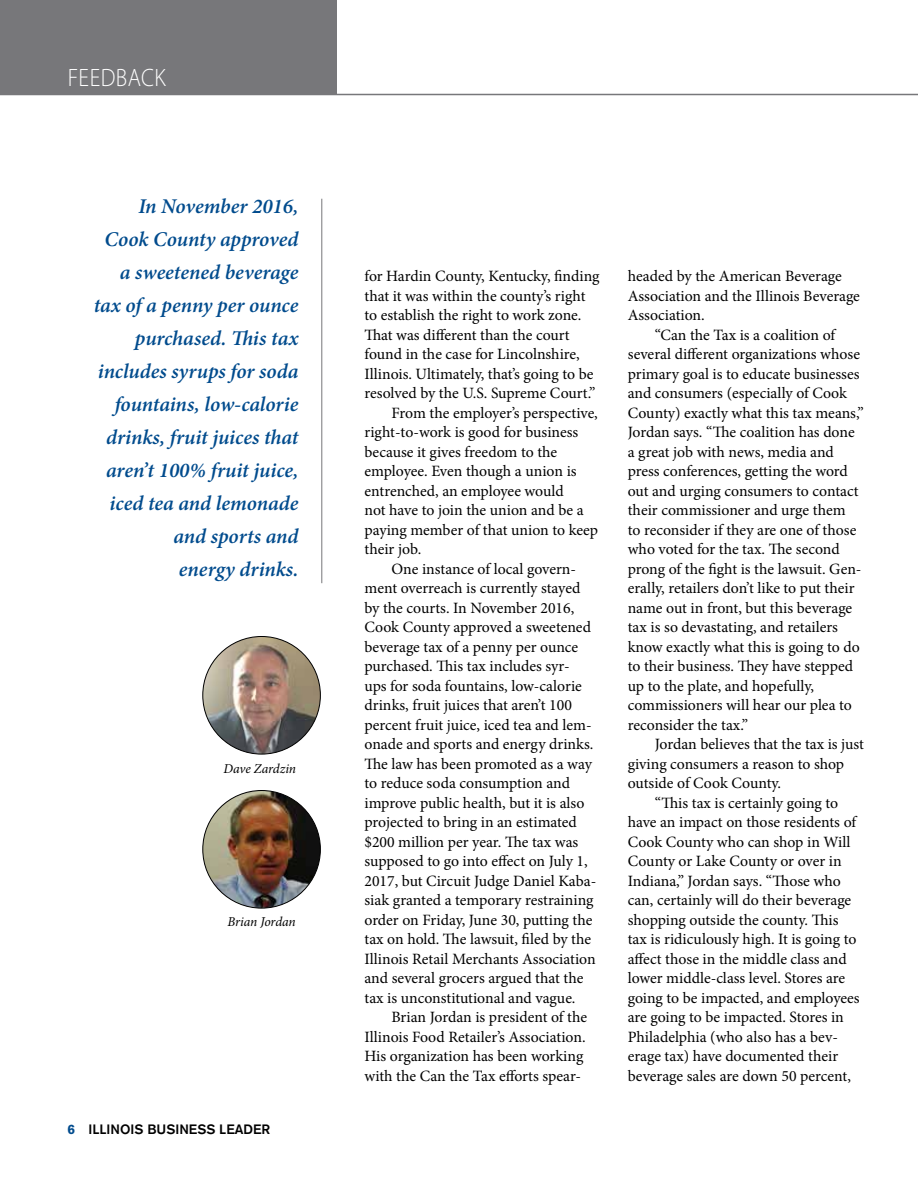
<style>
.page{position:relative;width:918px;height:1188px;background:#fff}
.page>*{position:absolute;margin:0;border:0;box-sizing:border-box;transform-origin:0 0}
.t1{font:300 25.2px "Myriad Pro";letter-spacing:.02em;color:#fff;scale:.9 1}
.t2{font:italic 600 21px/33px "Minion Pro";letter-spacing:-.005em;color:#004b8d;text-align:right}
.t3{font:15.75px "Minion Pro";color:#000}
.t4{font:500 13.5px "Akzidenz Grotesk BQ";color:#000}
.t5{font:italic 13.5px "Minion Pro";letter-spacing:-.01em;color:#000}
.s1{font-weight:700;color:#004b8d}
</style>
<div class="page">
<div style="left:0;top:0;width:338px;height:94px;background:#77777a"></div>
<hr style="left:0;top:94px;width:918px;height:1px;background:#77777a">
<hr style="left:321px;top:199px;width:1px;height:384px;background:#77777a">
<img style="left:203px;top:791px;width:117px;height:117px;border-radius:59px">
<img style="left:203px;top:636px;width:117px;height:118px;border-radius:59px">
<h1 class="t1" style="left:68px;top:63px;width:111px">FEEDBACK</h1>
<p class="t2" style="left:94px;top:190px;width:206px">In November 2016,<br>Cook County approved a sweetened beverage tax of a penny per ounce purchased. This tax includes syrups for soda fountains, low-calorie drinks, fruit juices that aren’t 100% fruit juice, iced tea and lemonade and sports and<br>energy drinks.</p>
<p class="t5" style="left:223px;top:759px;width:74px">Dave Zardzin</p>
<p class="t5" style="left:228px;top:912px;width:70px">Brian Jordan</p>
<p class="t4" style="left:68px;top:1121px;width:204px"><span class="s1">6</span> ILLINOIS BUSINESS LEADER</p>
<p class="t3" style="left:364px;top:266px;width:237px">for Hardin County, Kentucky, finding</p>
<p class="t3" style="left:364px;top:285px;width:222px">that it was within the county’s right</p>
<p class="t3" style="left:364px;top:305px;width:218px">to establish the right to work zone.</p>
<p class="t3" style="left:364px;top:324px;width:207px">That was different than the court</p>
<p class="t3" style="left:364px;top:344px;width:217px">found in the case for Lincolnshire,</p>
<p class="t3" style="left:364px;top:363px;width:231px">Illinois. Ultimately, that’s going to be</p>
<p class="t3" style="left:364px;top:383px;width:232px">resolved by the U.S. Supreme Court.”</p>
<p class="t3" style="left:391px;top:402px;width:208px">From the employer’s perspective,</p>
<p class="t3" style="left:364px;top:422px;width:215px">right-to-work is good for business</p>
<p class="t3" style="left:364px;top:441px;width:194px">because it gives freedom to the</p>
<p class="t3" style="left:364px;top:461px;width:214px">employee. Even though a union is</p>
<p class="t3" style="left:364px;top:480px;width:201px">entrenched, an employee would</p>
<p class="t3" style="left:364px;top:500px;width:221px">not have to join the union and be a</p>
<p class="t3" style="left:364px;top:519px;width:235px">paying member of that union to keep</p>
<p class="t3" style="left:364px;top:539px;width:58px">their job.</p>
<p class="t3" style="left:391px;top:558px;width:186px">One instance of local govern-</p>
<p class="t3" style="left:364px;top:578px;width:217px">ment overreach is currently stayed</p>
<p class="t3" style="left:364px;top:597px;width:211px">by the courts. In November 2016,</p>
<p class="t3" style="left:364px;top:617px;width:228px">Cook County approved a sweetened</p>
<p class="t3" style="left:364px;top:636px;width:215px">beverage tax of a penny per ounce</p>
<p class="t3" style="left:364px;top:656px;width:207px">purchased. This tax includes syr-</p>
<p class="t3" style="left:364px;top:675px;width:219px">ups for soda fountains, low-calorie</p>
<p class="t3" style="left:364px;top:695px;width:209px">drinks, fruit juices that aren’t 100</p>
<p class="t3" style="left:364px;top:714px;width:229px">percent fruit juice, iced tea and lem-</p>
<p class="t3" style="left:364px;top:734px;width:231px">onade and sports and energy drinks.</p>
<p class="t3" style="left:364px;top:753px;width:229px">The law has been promoted as a way</p>
<p class="t3" style="left:364px;top:773px;width:207px">to reduce soda consumption and</p>
<p class="t3" style="left:364px;top:792px;width:222px">improve public health, but it is also</p>
<p class="t3" style="left:364px;top:812px;width:214px">projected to bring in an estimated</p>
<p class="t3" style="left:364px;top:831px;width:215px">$200 million per year. The tax was</p>
<p class="t3" style="left:364px;top:851px;width:225px">supposed to go into effect on July 1,</p>
<p class="t3" style="left:364px;top:870px;width:233px">2017, but Circuit Judge Daniel Kaba-</p>
<p class="t3" style="left:364px;top:890px;width:231px">siak granted a temporary restraining</p>
<p class="t3" style="left:364px;top:909px;width:229px">order on Friday, June 30, putting the</p>
<p class="t3" style="left:364px;top:929px;width:228px">tax on hold. The lawsuit, filed by the</p>
<p class="t3" style="left:364px;top:948px;width:233px">Illinois Retail Merchants Association</p>
<p class="t3" style="left:364px;top:968px;width:221px">and several grocers argued that the</p>
<p class="t3" style="left:364px;top:987px;width:213px">tax is unconstitutional and vague.</p>
<p class="t3" style="left:391px;top:1007px;width:197px">Brian Jordan is president of the</p>
<p class="t3" style="left:364px;top:1026px;width:223px">Illinois Food Retailer’s Association.</p>
<p class="t3" style="left:364px;top:1046px;width:220px">His organization has been working</p>
<p class="t3" style="left:364px;top:1065px;width:218px">with the Can the Tax efforts spear-</p>
<p class="t3" style="left:628px;top:266px;width:216px">headed by the American Beverage</p>
<p class="t3" style="left:628px;top:285px;width:234px">Association and the Illinois Beverage</p>
<p class="t3" style="left:628px;top:305px;width:79px">Association.</p>
<p class="t3" style="left:655px;top:324px;width:182px">“Can the Tax is a coalition of</p>
<p class="t3" style="left:628px;top:344px;width:234px">several different organizations whose</p>
<p class="t3" style="left:628px;top:363px;width:233px">primary goal is to educate businesses</p>
<p class="t3" style="left:628px;top:383px;width:221px">and consumers (especially of Cook</p>
<p class="t3" style="left:628px;top:402px;width:238px">County) exactly what this tax means,”</p>
<p class="t3" style="left:628px;top:422px;width:228px">Jordan says. “The coalition has done</p>
<p class="t3" style="left:628px;top:441px;width:208px">a great job with news, media and</p>
<p class="t3" style="left:628px;top:461px;width:222px">press conferences, getting the word</p>
<p class="t3" style="left:628px;top:480px;width:233px">out and urging consumers to contact</p>
<p class="t3" style="left:628px;top:500px;width:219px">their commissioner and urge them</p>
<p class="t3" style="left:628px;top:519px;width:230px">to reconsider if they are one of those</p>
<p class="t3" style="left:628px;top:539px;width:214px">who voted for the tax. The second</p>
<p class="t3" style="left:628px;top:558px;width:235px">prong of the fight is the lawsuit. Gen-</p>
<p class="t3" style="left:628px;top:578px;width:228px">erally, retailers don’t like to put their</p>
<p class="t3" style="left:628px;top:597px;width:226px">name out in front, but this beverage</p>
<p class="t3" style="left:628px;top:617px;width:212px">tax is so devastating, and retailers</p>
<p class="t3" style="left:628px;top:636px;width:233px">know exactly what this is going to do</p>
<p class="t3" style="left:628px;top:656px;width:227px">to their business. They have stepped</p>
<p class="t3" style="left:628px;top:675px;width:188px">up to the plate, and hopefully,</p>
<p class="t3" style="left:628px;top:695px;width:226px">commissioners will hear our plea to</p>
<p class="t3" style="left:628px;top:714px;width:122px">reconsider the tax.”</p>
<p class="t3" style="left:655px;top:734px;width:211px">Jordan believes that the tax is just</p>
<p class="t3" style="left:628px;top:753px;width:218px">giving consumers a reason to shop</p>
<p class="t3" style="left:628px;top:773px;width:155px">outside of Cook County.</p>
<p class="t3" style="left:655px;top:792px;width:185px">“This tax is certainly going to</p>
<p class="t3" style="left:628px;top:812px;width:230px">have an impact on those residents of</p>
<p class="t3" style="left:628px;top:831px;width:224px">Cook County who can shop in Will</p>
<p class="t3" style="left:628px;top:851px;width:215px">County or Lake County or over in</p>
<p class="t3" style="left:628px;top:870px;width:215px">Indiana,” Jordan says. “Those who</p>
<p class="t3" style="left:628px;top:890px;width:225px">can, certainly will do their beverage</p>
<p class="t3" style="left:628px;top:909px;width:212px">shopping outside the county. This</p>
<p class="t3" style="left:628px;top:929px;width:230px">tax is ridiculously high. It is going to</p>
<p class="t3" style="left:628px;top:948px;width:221px">affect those in the middle class and</p>
<p class="t3" style="left:628px;top:968px;width:219px">lower middle-class level. Stores are</p>
<p class="t3" style="left:628px;top:987px;width:233px">going to be impacted, and employees</p>
<p class="t3" style="left:628px;top:1007px;width:218px">are going to be impacted. Stores in</p>
<p class="t3" style="left:628px;top:1026px;width:212px">Philadelphia (who also has a bev-</p>
<p class="t3" style="left:628px;top:1046px;width:212px">erage tax) have documented their</p>
<p class="t3" style="left:628px;top:1065px;width:225px">beverage sales are down 50 percent,</p>
</div>
